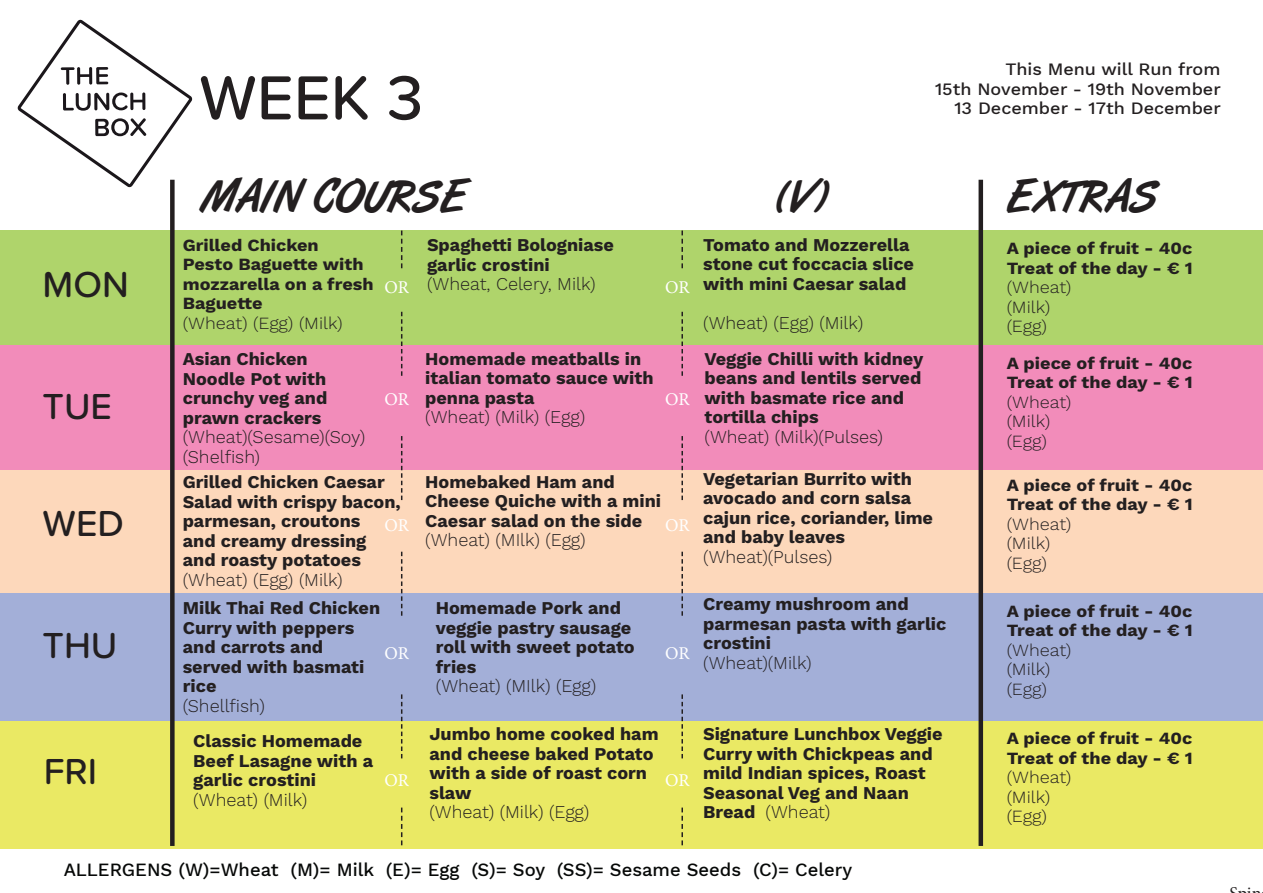
<style>
.page{position:relative;width:1263px;height:893px;background:#fff}
.page>*{position:absolute;margin:0;border:0;box-sizing:border-box;transform-origin:0 0}
.t1{font:500 64.5px "Proxima Soft";color:#231f20}
.t2{font:46.5px "Art Brush";letter-spacing:.02em;color:#231f20}
.t3{font:500 37.5px "Proxima Soft";color:#231f20}
.Paragraph_Style_1{font:500 18.45px "Work Sans";color:#060807}
.Paragraph_Style_1-2{font:700 18px/19.5px "Work Sans";color:#231f20}
.Paragraph_Style_1-3{font:300 18px/19.5px "Work Sans";color:#231f20}
.Paragraph_Style_1-4{font:18px "Minion Pro";letter-spacing:-.01em;color:#fff}
.Paragraph_Style_1-5{font:700 17.1px/19.5px "Work Sans";color:#231f20;scale:1.05 1}
.Paragraph_Style_1-6{font:300 17.1px "Work Sans";color:#231f20;scale:1.05 1}
.Paragraph_Style_1-7{font:500 17.1px "Work Sans";color:#231f20;scale:1.05 1}
.s1{font-weight:300}
</style>
<div class="page">
<div style="left:0;top:231px;width:1263px;height:127px;background:#afd46b"></div>
<div style="left:0;top:346px;width:1263px;height:127px;background:#f28cba"></div>
<div style="left:0;top:470px;width:1263px;height:127px;background:#fdd8bb"></div>
<div style="left:0;top:594px;width:1263px;height:127px;background:#a3afd8"></div>
<div style="left:0;top:721px;width:1263px;height:128px;background:#eae964"></div>
<div style="left:978px;top:180px;width:5px;height:666px;background:#231f20"></div>
<div style="left:170px;top:180px;width:5px;height:666px;background:#231f20"></div>
<svg style="left:681px;top:231px;width:2px;height:37px"></svg>
<svg style="left:401px;top:231px;width:1px;height:37px"></svg>
<svg style="left:681px;top:808px;width:2px;height:37px"></svg>
<svg style="left:401px;top:808px;width:1px;height:37px"></svg>
<svg style="left:681px;top:312px;width:2px;height:64px"></svg>
<svg style="left:401px;top:312px;width:1px;height:64px"></svg>
<svg style="left:681px;top:436px;width:2px;height:64px"></svg>
<svg style="left:401px;top:436px;width:1px;height:64px"></svg>
<svg style="left:681px;top:552px;width:2px;height:64px"></svg>
<svg style="left:401px;top:552px;width:1px;height:64px"></svg>
<svg style="left:681px;top:694px;width:2px;height:64px"></svg>
<svg style="left:401px;top:694px;width:1px;height:64px"></svg>
<svg style="left:18px;top:20px;width:175px;height:167px"></svg>
<p class="t1" style="left:199px;top:49px;width:226px">WEEK 3</p>
<p class="Paragraph_Style_1-7" style="left:1005px;top:57px;width:206px">This Menu will Run from</p>
<p class="Paragraph_Style_1-7" style="left:935px;top:76px;width:274px">15th November - 19th November</p>
<p class="Paragraph_Style_1-7" style="left:954px;top:96px;width:255px">13 December - 17th December</p>
<p class="t3" style="left:43px;top:257px;width:88px">MON</p>
<p class="t3" style="left:43px;top:378px;width:71px">TUE</p>
<p class="t3" style="left:43px;top:495px;width:83px">WED</p>
<p class="t3" style="left:43px;top:617px;width:76px">THU</p>
<p class="t3" style="left:44px;top:743px;width:55px">FRI</p>
<p class="t2" style="left:199px;top:171px;width:267px">MAIN COURSE</p>
<p class="t2" style="left:777px;top:171px;width:52px">(V)</p>
<p class="t2" style="left:1007px;top:171px;width:151px">EXTRAS</p>
<p class="Paragraph_Style_1-2" style="left:427px;top:236px;width:188px">Spaghetti Bologniase garlic crostini</p>
<p class="Paragraph_Style_1-3" style="left:427px;top:275px;width:170px">(Wheat, Celery, Milk)</p>
<p class="Paragraph_Style_1-5" style="left:183px;top:236px;width:183px">Grilled Chicken<br>Pesto Baguette with mozzarella on a fresh<br>Baguette</p>
<p class="Paragraph_Style_1-6" style="left:183px;top:313px;width:154px">(Wheat) (Egg) (Milk)</p>
<p class="Paragraph_Style_1-2" style="left:183px;top:350px;width:146px">Asian Chicken<br>Noodle Pot with crunchy veg and prawn crackers</p>
<p class="Paragraph_Style_1-3" style="left:183px;top:428px;width:184px">(Wheat)(Sesame)(Soy) (Shelfish)</p>
<p class="Paragraph_Style_1-2" style="left:183px;top:473px;width:220px">Grilled Chicken Caesar<br>Salad with crispy bacon, parmesan, croutons<br>and creamy dressing and roasty potatoes</p>
<p class="Paragraph_Style_1-3" style="left:183px;top:570px;width:161px">(Wheat) (Egg) (Milk)</p>
<p class="Paragraph_Style_1-2" style="left:183px;top:599px;width:199px">Milk Thai Red Chicken<br>Curry with peppers and carrots and served with basmati rice</p>
<p class="Paragraph_Style_1-3" style="left:183px;top:696px;width:84px">(Shellfish)</p>
<p class="Paragraph_Style_1-4" style="left:385px;top:275px;width:26px">OR</p>
<p class="Paragraph_Style_1-4" style="left:665px;top:275px;width:26px">OR</p>
<p class="Paragraph_Style_1-2" style="left:425px;top:350px;width:230px">Homemade meatballs in italian tomato sauce with penna pasta</p>
<p class="Paragraph_Style_1-3" style="left:425px;top:408px;width:161px">(Wheat) (Milk) (Egg)</p>
<p class="Paragraph_Style_1-4" style="left:385px;top:387px;width:26px">OR</p>
<p class="Paragraph_Style_1-4" style="left:665px;top:387px;width:26px">OR</p>
<p class="Paragraph_Style_1-2" style="left:425px;top:473px;width:237px">Homebaked Ham and<br>Cheese Quiche with a mini<br>Caesar salad on the side</p>
<p class="Paragraph_Style_1-3" style="left:425px;top:531px;width:162px">(Wheat) (MIlk) (Egg)</p>
<p class="Paragraph_Style_1-4" style="left:385px;top:513px;width:26px">OR</p>
<p class="Paragraph_Style_1-4" style="left:665px;top:513px;width:26px">OR</p>
<p class="Paragraph_Style_1-2" style="left:436px;top:599px;width:200px">Homemade Pork and veggie pastry sausage roll with sweet potato fries</p>
<p class="Paragraph_Style_1-3" style="left:436px;top:677px;width:162px">(Wheat) (MIlk) (Egg)</p>
<p class="Paragraph_Style_1-2" style="left:429px;top:725px;width:231px">Jumbo home cooked ham and cheese baked Potato</p>
<p class="Paragraph_Style_1-2" style="left:429px;top:764px;width:219px">with a side of roast corn slaw<br><span class="s1">(Wheat) (Milk) (Egg)</span></p>
<p class="Paragraph_Style_1-4" style="left:385px;top:642px;width:26px">OR</p>
<p class="Paragraph_Style_1-4" style="left:665px;top:642px;width:26px">OR</p>
<p class="Paragraph_Style_1-2" style="left:193px;top:732px;width:181px">Classic Homemade<br>Beef Lasagne with a garlic crostini</p>
<p class="Paragraph_Style_1-3" style="left:193px;top:791px;width:116px">(Wheat) (Milk)</p>
<p class="Paragraph_Style_1-4" style="left:385px;top:768px;width:26px">OR</p>
<p class="Paragraph_Style_1-4" style="left:665px;top:768px;width:26px">OR</p>
<p class="Paragraph_Style_1-2" style="left:703px;top:236px;width:212px">Tomato and Mozzerella stone cut foccacia slice with mini Caesar salad</p>
<p class="Paragraph_Style_1-3" style="left:703px;top:314px;width:161px">(Wheat) (Egg) (Milk)</p>
<p class="Paragraph_Style_1-2" style="left:704px;top:350px;width:220px">Veggie Chilli with kidney beans and lentils served with basmate rice and tortilla chips</p>
<p class="Paragraph_Style_1-3" style="left:704px;top:428px;width:180px">(Wheat) (Milk)(Pulses)</p>
<p class="Paragraph_Style_1-2" style="left:703px;top:470px;width:231px">Vegetarian Burrito with avocado and corn salsa cajun rice, coriander, lime and baby leaves</p>
<p class="Paragraph_Style_1-3" style="left:703px;top:548px;width:131px">(Wheat)(Pulses)</p>
<p class="Paragraph_Style_1-2" style="left:703px;top:595px;width:245px">Creamy mushroom and parmesan pasta with garlic crostini</p>
<p class="Paragraph_Style_1-3" style="left:703px;top:654px;width:110px">(Wheat)(Milk)</p>
<p class="Paragraph_Style_1-2" style="left:703px;top:725px;width:241px">Signature Lunchbox Veggie<br>Curry with Chickpeas and mild Indian spices, Roast<br>Seasonal Veg and Naan<br>Bread <span class="s1">(Wheat)</span></p>
<p class="Paragraph_Style_1-5" style="left:1007px;top:240px;width:178px">A piece of fruit - 40c</p>
<p class="Paragraph_Style_1-5" style="left:1007px;top:259px;width:179px">Treat of the day - € 1</p>
<p class="Paragraph_Style_1-6" style="left:1007px;top:277px;width:63px">(Wheat)</p>
<p class="Paragraph_Style_1-6" style="left:1007px;top:297px;width:43px">(Milk)</p>
<p class="Paragraph_Style_1-6" style="left:1007px;top:316px;width:40px">(Egg)</p>
<p class="Paragraph_Style_1-5" style="left:1007px;top:354px;width:178px">A piece of fruit - 40c</p>
<p class="Paragraph_Style_1-5" style="left:1007px;top:374px;width:179px">Treat of the day - € 1</p>
<p class="Paragraph_Style_1-6" style="left:1007px;top:392px;width:63px">(Wheat)</p>
<p class="Paragraph_Style_1-6" style="left:1007px;top:411px;width:43px">(Milk)</p>
<p class="Paragraph_Style_1-6" style="left:1007px;top:431px;width:40px">(Egg)</p>
<p class="Paragraph_Style_1-5" style="left:1007px;top:476px;width:178px">A piece of fruit - 40c</p>
<p class="Paragraph_Style_1-5" style="left:1007px;top:495px;width:179px">Treat of the day - € 1</p>
<p class="Paragraph_Style_1-6" style="left:1007px;top:514px;width:63px">(Wheat)</p>
<p class="Paragraph_Style_1-6" style="left:1007px;top:533px;width:43px">(Milk)</p>
<p class="Paragraph_Style_1-6" style="left:1007px;top:553px;width:40px">(Egg)</p>
<p class="Paragraph_Style_1-5" style="left:1007px;top:602px;width:178px">A piece of fruit - 40c</p>
<p class="Paragraph_Style_1-5" style="left:1007px;top:622px;width:179px">Treat of the day - € 1</p>
<p class="Paragraph_Style_1-6" style="left:1007px;top:640px;width:63px">(Wheat)</p>
<p class="Paragraph_Style_1-6" style="left:1007px;top:659px;width:43px">(Milk)</p>
<p class="Paragraph_Style_1-6" style="left:1007px;top:679px;width:40px">(Egg)</p>
<p class="Paragraph_Style_1-5" style="left:1007px;top:730px;width:178px">A piece of fruit - 40c</p>
<p class="Paragraph_Style_1-5" style="left:1007px;top:749px;width:179px">Treat of the day - € 1</p>
<p class="Paragraph_Style_1-6" style="left:1007px;top:767px;width:63px">(Wheat)</p>
<p class="Paragraph_Style_1-6" style="left:1007px;top:787px;width:43px">(Milk)</p>
<p class="Paragraph_Style_1-6" style="left:1007px;top:806px;width:40px">(Egg)</p>
<p class="Paragraph_Style_1" style="left:64px;top:856px;width:790px">ALLERGENS (W)=Wheat (M)= Milk (E)= Egg (S)= Soy (SS)= Sesame Seeds (C)= Celery</p>
</div>
